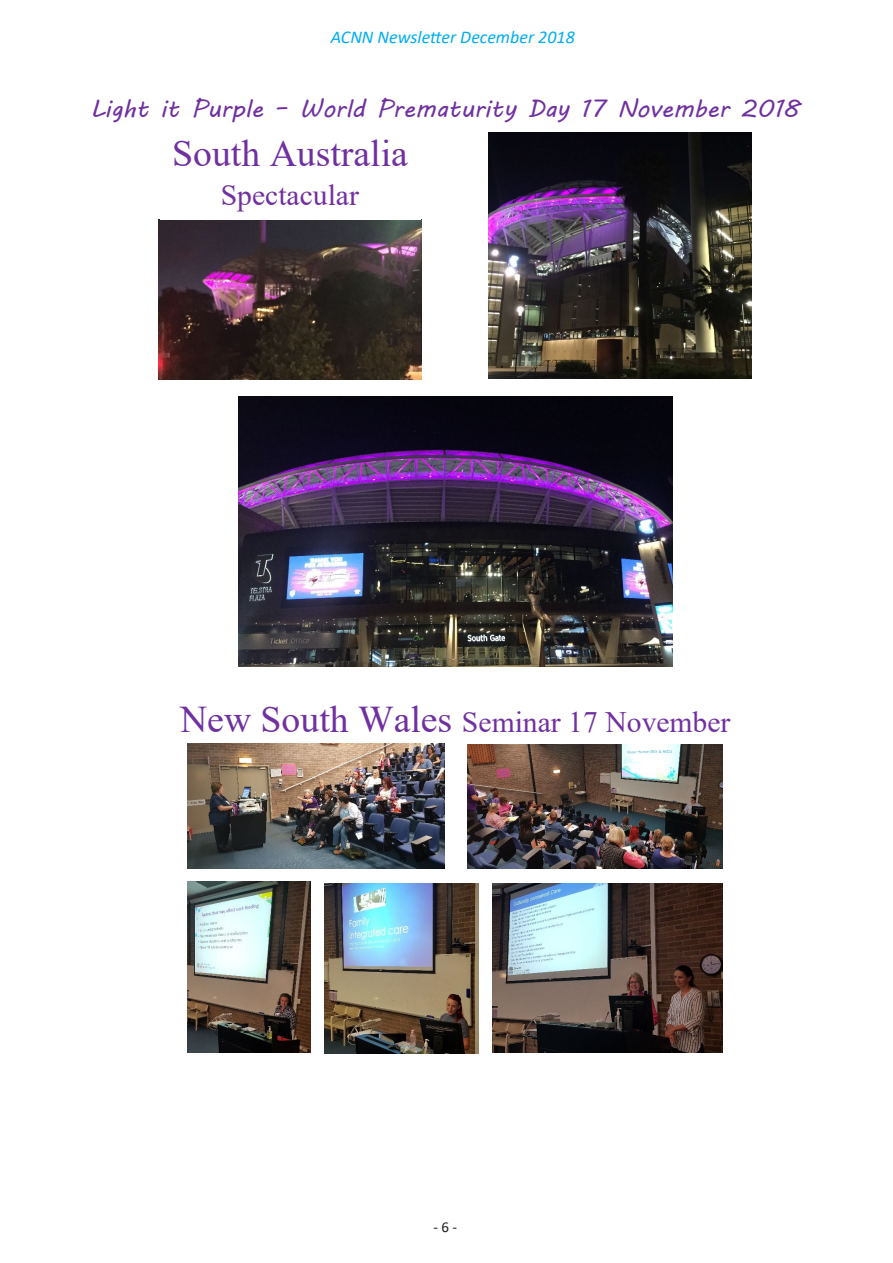
<style>
.page{position:relative;width:893px;height:1263px;background:#fff}
.page>*{position:absolute;margin:0;border:0;box-sizing:border-box;transform-origin:0 0}
.t1{font:37.65px "Times New Roman";color:#7030a0}
.t2{font:29.55px "Times New Roman";color:#7030a0}
.t3{font:24.3px "MV Boli";color:#7030a0}
.t4{font:italic 18px "Calibri";color:#00aeef}
.t5{font:15px "Calibri";color:#231f20}
.s1{font-size:37.65px}
</style>
<div class="page">
<img style="left:159px;top:219px;width:262px;height:160px">
<img style="left:488px;top:132px;width:263px;height:246px">
<img style="left:238px;top:397px;width:434px;height:270px">
<img style="left:188px;top:743px;width:256px;height:125px">
<img style="left:468px;top:745px;width:255px;height:124px">
<img style="left:188px;top:881px;width:122px;height:171px">
<img style="left:325px;top:884px;width:154px;height:169px">
<img style="left:492px;top:883px;width:231px;height:169px">
<p class="t4" style="left:331px;top:25px;width:245px">ACNN Newsletter December 2018</p>
<p class="t3" style="left:90px;top:92px;width:711px">Light it Purple – World Prematurity Day 17 November 2018</p>
<p class="t1" style="left:172px;top:127px;width:237px">South Australia</p>
<p class="t2" style="left:221px;top:174px;width:140px">Spectacular</p>
<p class="t2" style="left:180px;top:701px;width:552px"><span class="s1">New South Wales</span> Seminar 17 November</p>
<p class="t5" style="left:434px;top:1216px;width:25px">- 6 -</p>
</div>
